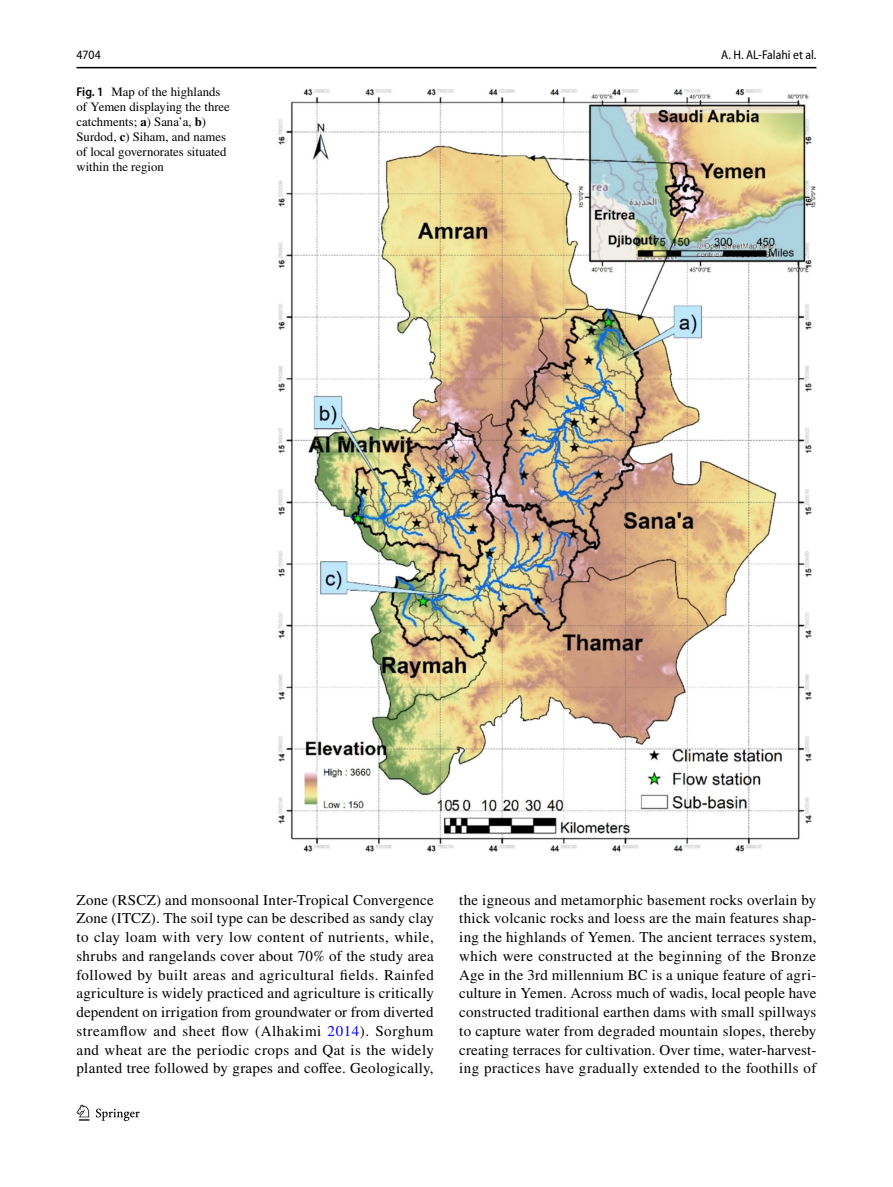
<style>
.page{position:relative;width:893px;height:1187px;background:#fff}
.page>*{position:absolute;margin:0;border:0;box-sizing:border-box;transform-origin:0 0}
.t1{font:15px/18.8px "STIX";letter-spacing:.02em;color:#000;text-align:justify}
.t2{font:12.75px/15px "STIX";color:#000}
.t3{font:semi-condensed 12.75px "Myriad Pro";color:#000}
.s1{font-family:"Myriad Pro";font-weight:600;font-stretch:semi-condensed}
.s2{font-weight:700}
.s3{color:#00f}
</style>
<div class="page">
<hr style="left:77px;top:67px;width:739px;height:1px;background:#000">
<svg style="left:77px;top:1104px;width:12px;height:16px"></svg>
<svg style="left:96px;top:1108px;width:44px;height:12px"></svg>
<img style="left:278px;top:89px;width:538px;height:763px">
<p class="t3" style="left:77px;top:48px;width:26px">4704</p>
<p class="t3" style="left:721px;top:48px;width:97px">A. H. AL‑Falahi et al.</p>
<p class="t2" style="left:77px;top:85px;width:155px"><span class="s1">Fig. 1</span> Map of the highlands of Yemen displaying the three catchments; <span class="s2">a</span>) Sana’a, <span class="s2">b</span>)<br>Surdod, <span class="s2">c</span>) Siham, and names of local governorates situated within the region</p>
<p class="t1" style="left:77px;top:891px;width:359px">Zone (RSCZ) and monsoonal Inter-Tropical Convergence Zone (ITCZ). The soil type can be described as sandy clay to clay loam with very low content of nutrients, while, shrubs and rangelands cover about 70% of the study area followed by built areas and agricultural fields. Rainfed agriculture is widely practiced and agriculture is critically dependent on irrigation from groundwater or from diverted streamflow and sheet flow (Alhakimi <span class="s3">2014</span>). Sorghum and wheat are the periodic crops and Qat is the widely planted tree followed by grapes and coffee. Geologically,</p>
<p class="t1" style="left:459px;top:891px;width:359px">the igneous and metamorphic basement rocks overlain by thick volcanic rocks and loess are the main features shap&shy;ing the highlands of Yemen. The ancient terraces system, which were constructed at the beginning of the Bronze Age in the 3rd millennium BC is a unique feature of agri&shy;culture in Yemen. Across much of wadis, local people have constructed traditional earthen dams with small spillways to capture water from degraded mountain slopes, thereby creating terraces for cultivation. Over time, water-harvest&shy;ing practices have gradually extended to the foothills of</p>
</div>
